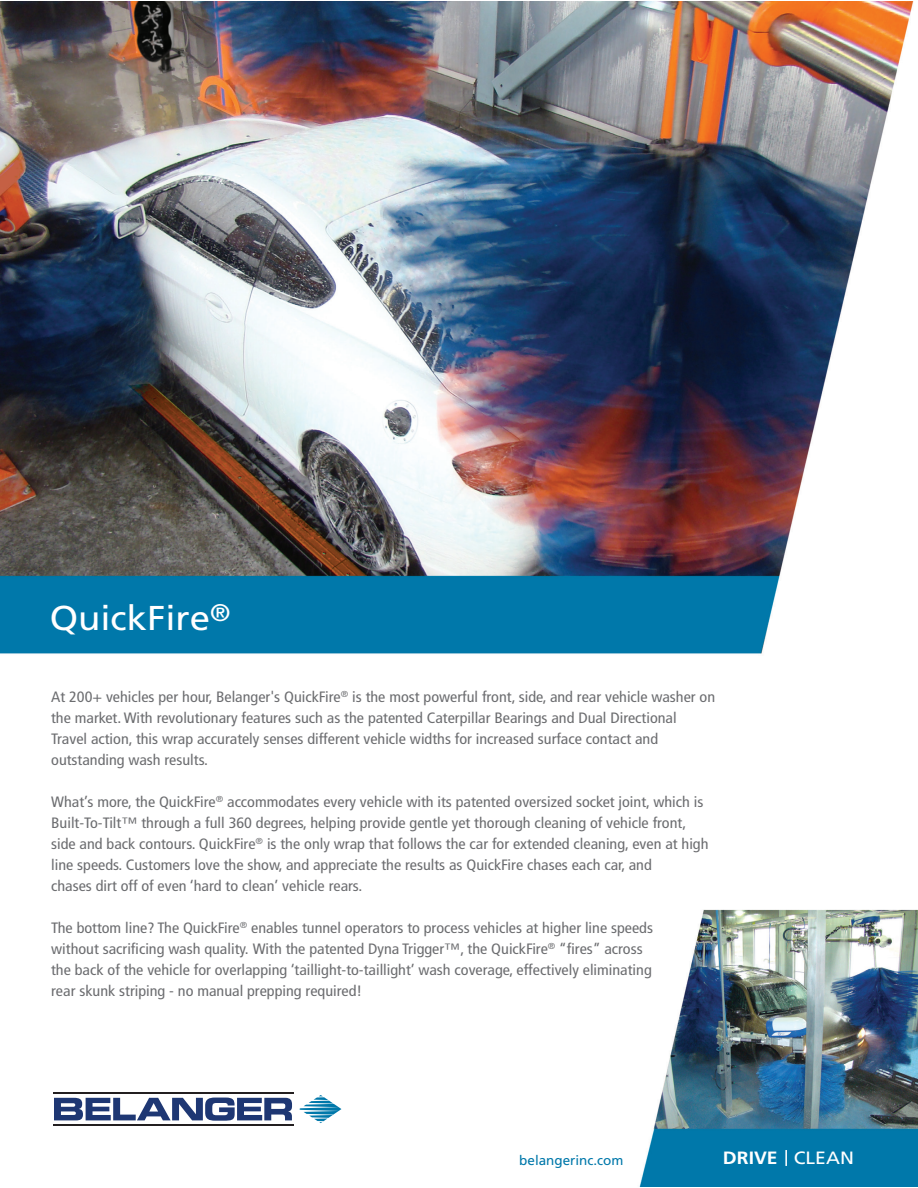
<style>
.page{position:relative;width:918px;height:1188px;background:#fff}
.page>*{position:absolute;margin:0;border:0;box-sizing:border-box;transform-origin:0 0}
.t1{font:34.5px "Frutiger LT Std";color:#fff;scale:1.06 1}
.t2{font:700 17.85px "Frutiger LT Std";color:#fff;scale:1.09 1}
.t3{font:condensed 15px/21px "Frutiger LT Std";color:#6c6d70;scale:1.08 1}
.t4{font:13.5px "Frutiger LT Std";color:#0078aa}
.s1{font-weight:400}
</style>
<div class="page">
<img style="left:0;top:1px;width:918px;height:1186px">
<svg style="left:299px;top:1095px;width:42px;height:28px"></svg>
<svg style="left:54px;top:1098px;width:238px;height:23px"></svg>
<hr style="left:53px;top:1092px;width:240px;height:2px;background:#231f20">
<hr style="left:53px;top:1124px;width:240px;height:2px;background:#231f20">
<svg style="left:786px;top:1150px;width:1px;height:16px"></svg>
<h1 class="t1" style="left:50px;top:598px;width:172px">QuickFire<sup>®</sup></h1>
<p class="t3" style="left:51px;top:687px;width:616px">At 200+ vehicles per hour, Belanger's QuickFire<sup>®</sup> is the most powerful front, side, and rear vehicle washer on the market. With revolutionary features such as the patented Caterpillar Bearings and Dual Directional Travel action, this wrap accurately senses different vehicle widths for increased surface contact and outstanding wash results.</p>
<p class="t3" style="left:51px;top:792px;width:610px">What’s more, the QuickFire<sup>®</sup> accommodates every vehicle with its patented oversized socket joint, which is Built-To-Tilt™ through a full 360 degrees, helping provide gentle yet thorough cleaning of vehicle front, side and back contours. QuickFire<sup>®</sup> is the only wrap that follows the car for extended cleaning, even at high line speeds. Customers love the show, and appreciate the results as QuickFire chases each car, and<br>chases dirt off of even ‘hard to clean’ vehicle rears.</p>
<p class="t3" style="left:51px;top:918px;width:559px">The bottom line? The QuickFire<sup>®</sup> enables tunnel operators to process vehicles at higher line speeds without sacrificing wash quality. With the patented Dyna Trigger™, the QuickFire<sup>®</sup> “fires” across the back of the vehicle for overlapping ‘taillight-to-taillight’ wash coverage, effectively eliminating rear skunk striping - no manual prepping required!</p>
<p class="t4" style="left:519px;top:1153px;width:106px">belangerinc.com</p>
<p class="t2" style="left:723px;top:1148px;width:122px">DRIVE <span class="s1">CLEAN</span></p>
</div>
